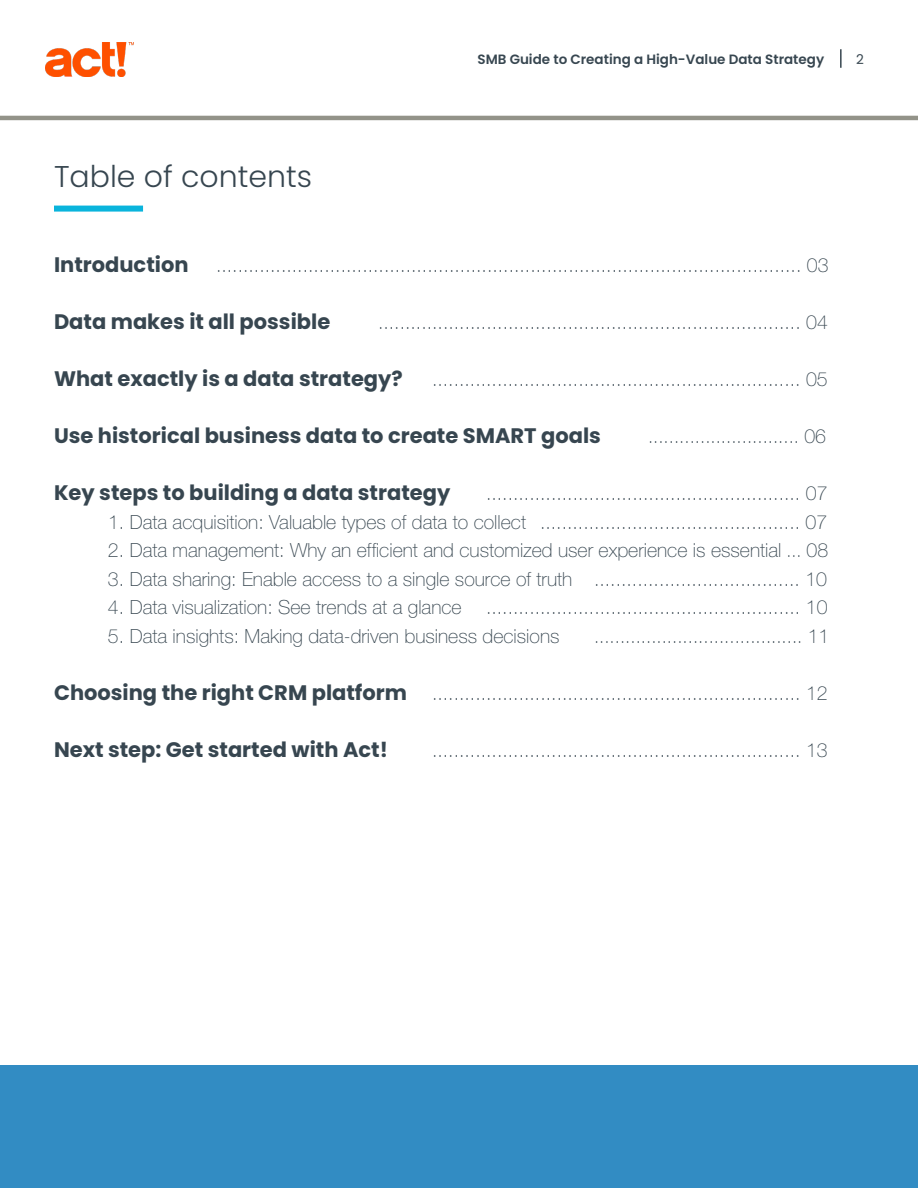
<style>
.page{position:relative;width:918px;height:1188px;background:#fff}
.page>*{position:absolute;margin:0;border:0;box-sizing:border-box;transform-origin:0 0}
.t1{font:300 30px "Poppins";color:#374650}
.t2{font:700 21px "Poppins";color:#374650}
.t3{font:100 19.5px "Helvetica Neue LT Std";color:#374650}
.t4{font:100 18.75px "Helvetica Neue LT Std";color:#374650}
.t5{font:600 13.5px "Poppins";color:#374650}
.t6{font:13.5px "Poppins";color:#374650}
.s1{font-size:19.5px}
.s2{font-size:18px}
.s3{font-family:"Poppins";font-weight:700;font-size:21px}
</style>
<div class="page">
<div style="left:0;top:1065px;width:918px;height:123px;background:#328cc3"></div>
<hr style="left:0;top:116px;width:918px;height:4px;background:#939389">
<img style="left:45px;top:42px;width:88px;height:35px">
<svg style="left:840px;top:49px;width:2px;height:19px"></svg>
<div style="left:54px;top:206px;width:89px;height:6px;background:#0ab4dc"></div>
<p class="t1" style="left:54px;top:159px;width:260px">Table of contents</p>
<p class="t5" style="left:477px;top:51px;width:348px">SMB Guide to Creating a High-Value Data Strategy</p>
<p class="t6" style="left:856px;top:51px;width:9px">2</p>
<p class="t2" style="left:54px;top:253px;width:136px">Introduction</p>
<p class="t3" style="left:216px;top:254px;width:614px">............................................................................................................ 03</p>
<p class="t2" style="left:54px;top:310px;width:278px">Data makes it all possible</p>
<p class="t3" style="left:378px;top:311px;width:451px">.............................................................................. 04</p>
<p class="t2" style="left:54px;top:367px;width:350px">What exactly is a data strategy?</p>
<p class="t3" style="left:432px;top:368px;width:397px">.................................................................... 05</p>
<p class="t2" style="left:54px;top:424px;width:548px">Use historical business data to create SMART goals</p>
<p class="t4" style="left:648px;top:426px;width:180px">............................. <span class="s1">06</span></p>
<p class="t2" style="left:54px;top:481px;width:398px">Key steps to building a data strategy</p>
<p class="t3" style="left:486px;top:482px;width:343px">.......................................................... 07</p>
<p class="t3" style="left:108px;top:510px;width:721px">1. Data acquisition: Valuable types of data to collect ................................................ 07</p>
<p class="t3" style="left:108px;top:539px;width:722px">2. Data management: Why an efficient and customized user experience is essential <span class="s2">...</span> 08</p>
<p class="t3" style="left:108px;top:567px;width:721px">3. Data sharing: Enable access to a single source of truth ...................................... 10</p>
<p class="t3" style="left:108px;top:596px;width:721px">4. Data visualization: See trends at a glance .......................................................... 10</p>
<p class="t3" style="left:108px;top:624px;width:453px">5. Data insights: Making data-driven business decisions</p>
<p class="t4" style="left:594px;top:625px;width:237px">........................................ <span class="s1">11</span></p>
<p class="t3" style="left:54px;top:681px;width:775px"><span class="s3">Choosing the right CRM platform</span> .................................................................... 12</p>
<p class="t2" style="left:54px;top:737px;width:335px">Next step: Get started with Act!</p>
<p class="t3" style="left:432px;top:738px;width:397px">.................................................................... 13</p>
</div>
